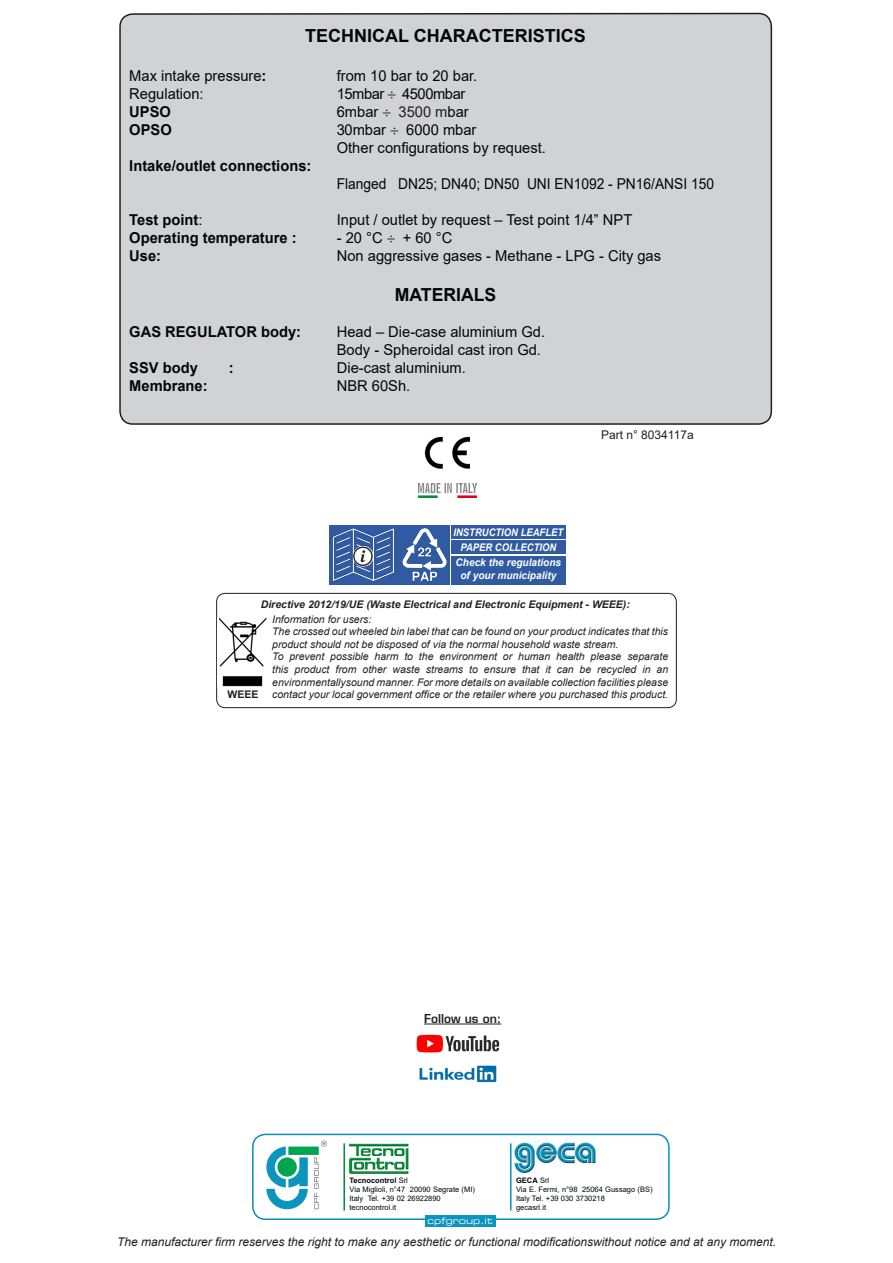
<style>
.page{position:relative;width:893px;height:1263px;background:#fff}
.page>*{position:absolute;margin:0;border:0;box-sizing:border-box;transform-origin:0 0}
.t1{font:700 18px "Arial";color:#01060a}
.t2{font:15px "Arial";color:#01060a}
.t3{font:700 15px "Arial";color:#01060a}
.t4{font:15px "Arial";color:#01060a;scale:.92 1}
.t5{font:15px "Arial";letter-spacing:-.03em;color:#01060a}
.t6{font:italic 12px "Arial";color:#231f20}
.t7{font:12px "Arial";color:#231f20}
.t8{font:600 12px "Eurostile";color:#231f20}
.t9{font:italic 10.5px/12.6px "Arial";color:#231f20}
.t10{font:italic 700 10.5px "Arial";color:#231f20}
.t11{font:italic 700 10.5px/13.5px "Arial";color:#fff;text-align:center;scale:.96 1}
.t12{font:italic 700 10.5px "Arial";color:#fff;scale:.9 1}
.t13{font:700 10.5px "Arial";color:#231f20}
.t14{font:9px "Eurostile LT Std Ex 2";color:#fff}
.Normale{font:7.5px "Arial";color:#01060a}
.Normale-2{font:700 7.5px "Arial";color:#01060a}
.s1{font-weight:700}
.s2{font-family:"Myriad Pro";color:#231f20}
.s3{color:#231f20}
.s4{font-weight:400}
</style>
<div class="page">
<img style="left:424px;top:436px;width:46px;height:33px">
<img style="left:418px;top:484px;width:58px;height:13px">
<div style="left:329px;top:525px;width:121px;height:60px;background:#305ba2"></div>
<img style="left:402px;top:528px;width:45px;height:53px">
<div style="left:451px;top:541px;width:114px;height:13px;background:#305ba2"></div>
<div style="left:451px;top:556px;width:114px;height:29px;background:#305ba2"></div>
<div style="left:451px;top:525px;width:114px;height:14px;background:#305ba2"></div>
<img style="left:332px;top:528px;width:62px;height:53px">
<img style="left:353px;top:546px;width:20px;height:20px;border-radius:10px">
<div style="left:216px;top:593px;width:461px;height:115px;border:1px solid #231f20;border-radius:9px"></div>
<img style="left:218px;top:618px;width:49px;height:69px">
<div style="left:252px;top:1134px;width:418px;height:86px;border:2px solid #0890ba;border-radius:13px"></div>
<img style="left:514px;top:1142px;width:82px;height:32px">
<img style="left:348px;top:1143px;width:61px;height:31px">
<hr style="left:510px;top:1143px;width:2px;height:67px;background:#0890ba">
<hr style="left:343px;top:1143px;width:2px;height:67px;background:#009036">
<svg style="left:266px;top:1146px;width:42px;height:63px"></svg>
<div style="left:288px;top:1146px;width:31px;height:9px;background:#00a54f"></div>
<div style="left:277px;top:1157px;width:20px;height:19px;background:#00a54f;border-radius:50%"></div>
<svg style="left:321px;top:1140px;width:6px;height:7px"></svg>
<svg style="left:314px;top:1157px;width:5px;height:52px"></svg>
<img style="left:416px;top:1034px;width:84px;height:19px">
<img style="left:419px;top:1065px;width:78px;height:18px">
<hr style="left:424px;top:1024px;width:77px;height:1px;background:#231f20">
<div style="left:425px;top:1215px;width:70px;height:11px;background:#0a94be"></div>
<div style="left:119px;top:13px;width:654px;height:412px;background:#d1d2d4"></div>
<p class="t1" style="left:305px;top:23px;width:282px">TECHNICAL CHARACTERISTICS</p>
<p class="t2" style="left:129px;top:66px;width:139px">Max intake pressure<span class="s1">:</span></p>
<p class="t2" style="left:337px;top:66px;width:142px">from 10 bar to 20 bar.</p>
<p class="t2" style="left:129px;top:84px;width:76px">Regulation:</p>
<p class="t5" style="left:337px;top:84px;width:130px">15mbar <span class="s2">÷</span> 4500mbar</p>
<p class="t3" style="left:129px;top:101px;width:43px">UPSO</p>
<p class="t2" style="left:337px;top:102px;width:133px">6mbar <span class="s2">÷</span> <span class="s3">3500 m</span>bar</p>
<p class="t3" style="left:129px;top:119px;width:44px">OPSO</p>
<p class="t2" style="left:337px;top:120px;width:141px">30mbar <span class="s2">÷</span> 6000 mbar</p>
<p class="t2" style="left:337px;top:138px;width:211px">Other configurations by request.</p>
<p class="t3" style="left:129px;top:155px;width:184px">Intake/outlet connections:</p>
<p class="t4" style="left:337px;top:174px;width:412px">Flanged DN25; DN40; DN50 UNI EN1092 - PN16/ANSI 150</p>
<p class="t3" style="left:129px;top:209px;width:75px">Test point<span class="s4">:</span></p>
<p class="t2" style="left:337px;top:210px;width:297px">Input / outlet by request – Test point 1/4” NPT</p>
<p class="t3" style="left:129px;top:227px;width:169px">Operating temperature :</p>
<p class="t2" style="left:337px;top:228px;width:117px">- 20 °C <span class="s2">÷</span> + 60 °C</p>
<p class="t3" style="left:129px;top:245px;width:33px">Use:</p>
<p class="t2" style="left:337px;top:246px;width:326px">Non aggressive gases - Methane - LPG - City gas</p>
<p class="t1" style="left:395px;top:282px;width:103px">MATERIALS</p>
<p class="t3" style="left:129px;top:321px;width:173px">GAS REGULATOR body:</p>
<p class="t2" style="left:337px;top:321px;width:210px">Head – Die-case aluminium Gd.</p>
<p class="t2" style="left:337px;top:339px;width:206px">Body - Spheroidal cast iron Gd.</p>
<p class="t3" style="left:129px;top:357px;width:70px">SSV body</p>
<p class="t3" style="left:229px;top:357px;width:6px">:</p>
<p class="t2" style="left:337px;top:357px;width:131px">Die-cast aluminium.</p>
<p class="t3" style="left:129px;top:375px;width:80px">Membrane:</p>
<p class="t2" style="left:337px;top:375px;width:75px">NBR 60Sh.</p>
<p class="t12" style="left:453px;top:525px;width:123px">INSTRUCTION LEAFLET</p>
<p class="t12" style="left:460px;top:540px;width:108px">PAPER COLLECTION</p>
<p class="t11" style="left:456px;top:556px;width:111px">Check the regulations of your municipality</p>
<p class="t7" style="left:601px;top:427px;width:94px">Part n° 8034117a</p>
<p class="t10" style="left:261px;top:597px;width:371px">Directive 2012/19/UE (Waste Electrical and Electronic Equipment - WEEE):</p>
<p class="t13" style="left:228px;top:687px;width:32px">WEEE</p>
<p class="t9" style="left:272px;top:613px;width:101px">Information for users:</p>
<p class="t9" style="left:272px;top:625px;width:397px">The crossed out wheeled bin label that can be found on your product indicates that this product should not be disposed of via the normal household waste stream.</p>
<p class="t9" style="left:272px;top:651px;width:397px;text-align:justify">To prevent possible harm to the environment or human health please separate this product from other waste streams to ensure that it can be recycled in an environmentallysound manner. For more details on available collection facilities please contact your local government office or the retailer where you purchased this product.</p>
<p class="t8" style="left:424px;top:1011px;width:79px">Follow us on:</p>
<p class="Normale-2" style="left:349px;top:1175px;width:60px">Tecnocontrol <span class="s4">Srl</span></p>
<p class="Normale" style="left:349px;top:1184px;width:127px">Via Miglioli, n°47 20090 Segrate (MI)</p>
<p class="Normale" style="left:349px;top:1193px;width:93px">Italy Tel. +39 02 26922890</p>
<p class="Normale" style="left:349px;top:1202px;width:48px">tecnocontrol.it</p>
<p class="t14" style="left:428px;top:1215px;width:66px">cpfgroup.it</p>
<p class="Normale-2" style="left:516px;top:1175px;width:35px">GECA <span class="s4">Srl</span></p>
<p class="Normale" style="left:516px;top:1184px;width:138px">Via E. Fermi, n°98 25064 Gussago (BS)</p>
<p class="Normale" style="left:516px;top:1193px;width:90px">Italy Tel. +39 030 3730218</p>
<p class="Normale" style="left:516px;top:1202px;width:32px">gecasrl.it</p>
<p class="t6" style="left:117px;top:1234px;width:660px">The manufacturer firm reserves the right to make any aesthetic or functional modificationswithout notice and at any moment.</p>
</div>
